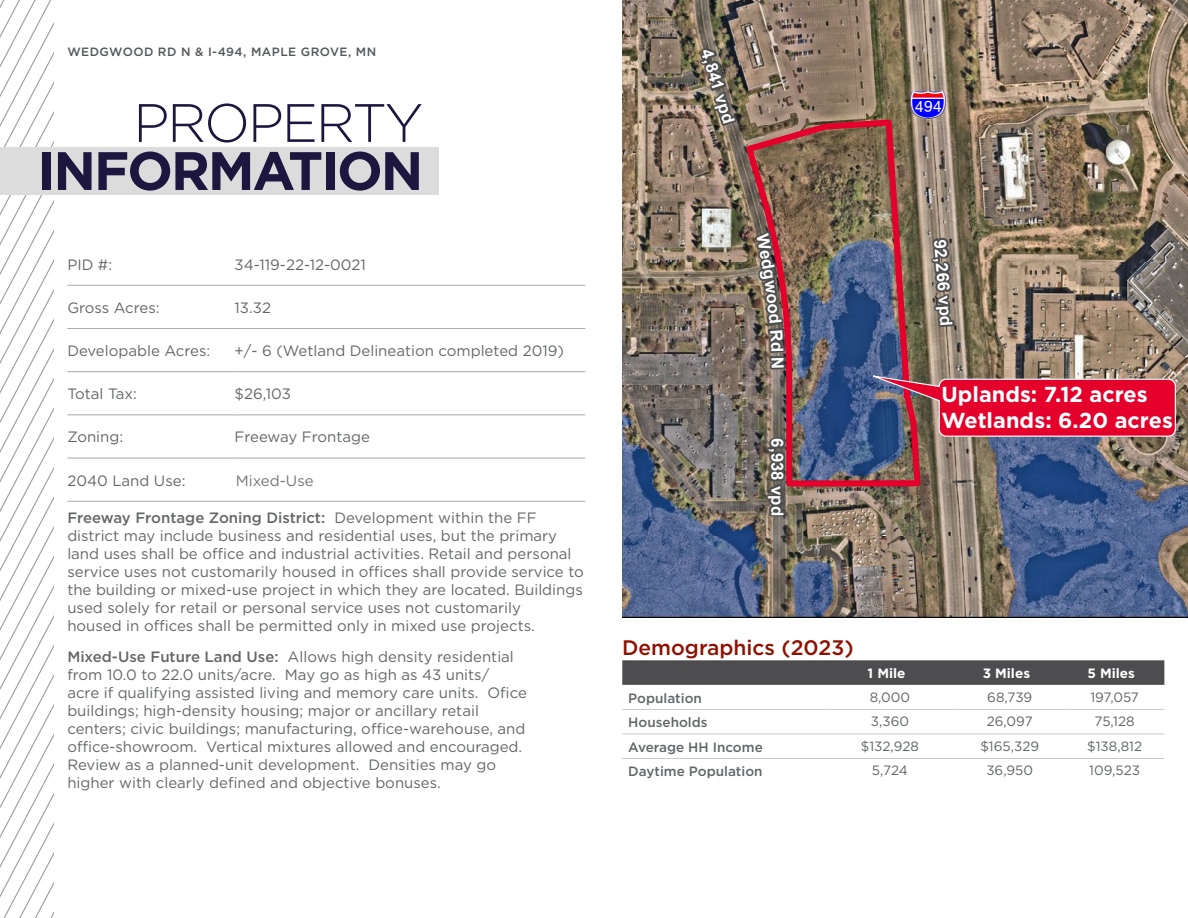
<style>
.page{position:relative;width:1188px;height:918px;background:#fff}
.page>*{position:absolute;margin:0;border:0;box-sizing:border-box;transform-origin:0 0}
.t1{font:700 54px "Gotham";letter-spacing:-.04em;color:#1d1740}
.t2{font:300 54px "Gotham";letter-spacing:-.04em;color:#1d1740}
.t3{font:39.6px "Ddvmn 10 b";color:#f00}
.t4{font:700 21.75px/26px "Gotham";color:#fff}
.t5{font:500 21px "Gotham";color:#8e1000}
.t6{font:700 16.8px "Arial";letter-spacing:.005em;color:#fff}
.t7{font:15px/18px "Gotham";color:#646769}
.t8{font:15px "Gotham";color:#767678}
.t9{font:13.5px "Gotham";color:#606567}
.t10{font:500 13.5px "Gotham";color:#606567}
.t11{font:700 13.5px "Gotham";color:#fff}
.t12{font:500 12px "Gotham";letter-spacing:.04em;color:#52575a}
.s1{font-weight:500}
.s2{color:#00f}
.s3{color:#fff}
.s4{color:#000}
</style>
<div class="page">
<svg style="left:0;top:0;width:54px;height:918px"></svg>
<div style="left:0;top:148px;width:438px;height:47px;background:#dcdcdd"></div>
<hr style="left:67px;top:285px;width:168px;height:1px;background:#a7a8a9">
<hr style="left:235px;top:285px;width:350px;height:1px;background:#a7a8a9">
<hr style="left:67px;top:328px;width:168px;height:1px;background:#a7a8a9">
<hr style="left:235px;top:328px;width:350px;height:1px;background:#a7a8a9">
<hr style="left:67px;top:371px;width:168px;height:1px;background:#a7a8a9">
<hr style="left:235px;top:371px;width:350px;height:1px;background:#a7a8a9">
<hr style="left:67px;top:415px;width:168px;height:1px;background:#a7a8a9">
<hr style="left:235px;top:415px;width:350px;height:1px;background:#a7a8a9">
<hr style="left:67px;top:458px;width:168px;height:1px;background:#a7a8a9">
<hr style="left:235px;top:458px;width:350px;height:1px;background:#a7a8a9">
<hr style="left:67px;top:501px;width:168px;height:1px;background:#a7a8a9">
<hr style="left:235px;top:501px;width:350px;height:1px;background:#a7a8a9">
<img style="left:623px;top:0;width:565px;height:617px">
<svg style="left:622px;top:660px;width:542px;height:25px;background:#505052"></svg>
<hr style="left:622px;top:709px;width:203px;height:1px;background:#c5c9d0">
<hr style="left:825px;top:709px;width:130px;height:1px;background:#c5c9d0">
<hr style="left:955px;top:709px;width:110px;height:1px;background:#c5c9d0">
<hr style="left:1065px;top:709px;width:99px;height:1px;background:#c5c9d0">
<hr style="left:622px;top:734px;width:203px;height:1px;background:#c5c9d0">
<hr style="left:825px;top:734px;width:130px;height:1px;background:#c5c9d0">
<hr style="left:955px;top:734px;width:110px;height:1px;background:#c5c9d0">
<hr style="left:1065px;top:734px;width:99px;height:1px;background:#c5c9d0">
<hr style="left:622px;top:758px;width:203px;height:1px;background:#c5c9d0">
<hr style="left:825px;top:758px;width:130px;height:1px;background:#c5c9d0">
<hr style="left:955px;top:758px;width:110px;height:1px;background:#c5c9d0">
<hr style="left:1065px;top:758px;width:99px;height:1px;background:#c5c9d0">
<img style="left:746px;top:228px;width:46px;height:144px">
<p class="t12" style="left:67px;top:43px;width:310px">WEDGWOOD RD N &amp; I-494, MAPLE GROVE, MN</p>
<h1 class="t2" style="left:133px;top:89px;width:292px">PROPERTY</h1>
<h1 class="t1" style="left:37px;top:135px;width:387px">INFORMATION</h1>
<p class="t7" style="left:67px;top:255px;width:46px">PID #:</p>
<p class="t7" style="left:235px;top:255px;width:133px">34-119-22-12-0021</p>
<p class="t7" style="left:67px;top:298px;width:94px">Gross Acres:</p>
<p class="t7" style="left:235px;top:298px;width:38px">13.32</p>
<p class="t7" style="left:67px;top:341px;width:144px">Developable Acres:</p>
<p class="t7" style="left:235px;top:341px;width:331px">+/- 6 (Wetland Delineation completed 2019)</p>
<p class="t7" style="left:67px;top:385px;width:71px">Total Tax:</p>
<p class="t7" style="left:235px;top:385px;width:58px">$26,103</p>
<p class="t7" style="left:67px;top:428px;width:57px">Zoning:</p>
<p class="t7" style="left:235px;top:428px;width:137px">Freeway Frontage</p>
<p class="t7" style="left:67px;top:471px;width:120px">2040 Land Use:</p>
<p class="t8" style="left:236px;top:471px;width:79px">Mixed-Use</p>
<p class="t7" style="left:67px;top:508px;width:518px"><span class="s1">Freeway Frontage Zoning District:</span> Development within the FF district may include business and residential uses, but the primary land uses shall be office and industrial activities. Retail and personal service uses not customarily housed in offices shall provide service to the building or mixed-use project in which they are located. Buildings used solely for retail or personal service uses not customarily<br>housed in offices shall be permitted only in mixed use projects.</p>
<p class="t7" style="left:67px;top:648px;width:461px"><span class="s1">Mixed-Use Future Land Use:</span> Allows high density residential from 10.0 to 22.0 units/acre. May go as high as 43 units/<br>acre if qualifying assisted living and memory care units. Ofice buildings; high-density housing; major or ancillary retail centers; civic buildings; manufacturing, office-warehouse, and office-showroom. Vertical mixtures allowed and encouraged.<br>Review as a planned-unit development. Densities may go higher with clearly defined and objective bonuses.</p>
<p class="t6" style="left:718px;top:46px;width:79px;rotate:73deg">4,841 vpd</p>
<p class="t6" style="left:783px;top:279px;width:46px;rotate:84deg">wood</p>
<p class="t6" style="left:789px;top:438px;width:79px;rotate:90deg">6,938 vpd</p>
<h2 class="t3" style="left:911px;top:82px;width:40px">%<span class="s2">&amp;</span><span class="s3">f</span><span class="s4">(</span></h2>
<p class="t6" style="left:952px;top:238px;width:88px;rotate:86deg">92,266 vpd</p>
<h3 class="t4" style="left:942px;top:382px;width:233px">Uplands: 7.12 acres<br>Wetlands: 6.20 acres</h3>
<h3 class="t5" style="left:622px;top:634px;width:233px">Demographics (2023)</h3>
<p class="t11" style="left:868px;top:664px;width:39px">1 Mile</p>
<p class="t11" style="left:983px;top:664px;width:49px">3 Miles</p>
<p class="t11" style="left:1088px;top:664px;width:49px">5 Miles</p>
<p class="t10" style="left:628px;top:689px;width:75px">Population</p>
<p class="t9" style="left:870px;top:688px;width:42px">8,000</p>
<p class="t9" style="left:987px;top:688px;width:46px">68,739</p>
<p class="t9" style="left:1090px;top:688px;width:50px">197,057</p>
<p class="t10" style="left:628px;top:713px;width:81px">Households</p>
<p class="t9" style="left:871px;top:713px;width:40px">3,360</p>
<p class="t9" style="left:987px;top:713px;width:48px">26,097</p>
<p class="t9" style="left:1095px;top:713px;width:42px">75,128</p>
<p class="t10" style="left:628px;top:738px;width:136px">Average HH Income</p>
<p class="t9" style="left:861px;top:737px;width:60px">$132,928</p>
<p class="t9" style="left:980px;top:737px;width:60px">$165,329</p>
<p class="t9" style="left:1087px;top:737px;width:56px">$138,812</p>
<p class="t10" style="left:628px;top:763px;width:136px">Daytime Population</p>
<p class="t9" style="left:872px;top:762px;width:37px">5,724</p>
<p class="t9" style="left:986px;top:762px;width:48px">36,950</p>
<p class="t9" style="left:1089px;top:762px;width:52px">109,523</p>
</div>
